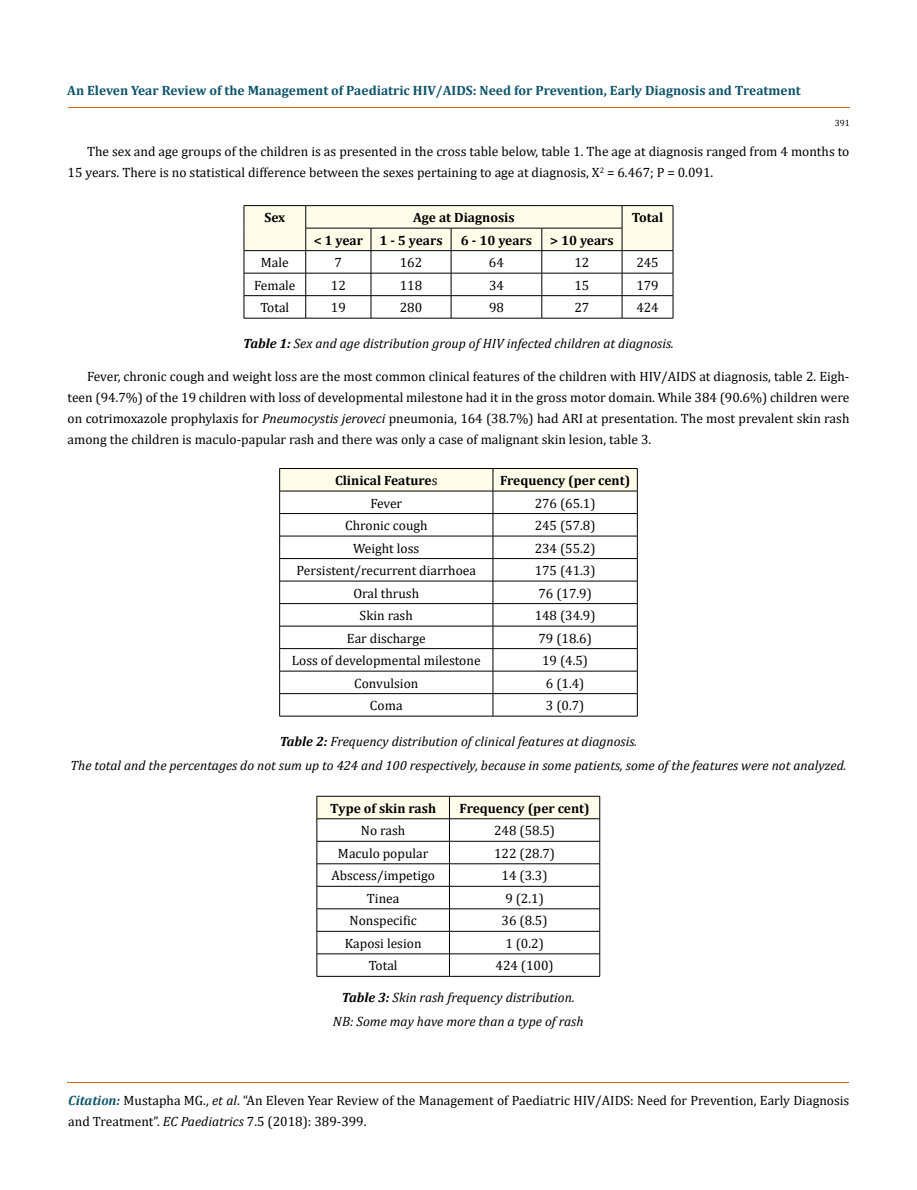
<style>
.page{position:relative;width:917px;height:1190px;background:#fff}
.page>*{position:absolute;margin:0;border:0;box-sizing:border-box;transform-origin:0 0}
.t1{font:13.5px/21px "Cambria";color:#000}
.t2{font:italic 13.5px/24px "Cambria";color:#000;text-align:center}
.t3{font:700 13.5px "Cambria";color:#000}
.t4{font:700 13.5px "Cambria";color:#0e546a}
.t5{font:9px "Cambria";color:#000}
.s1{font-weight:700}
.s2{font-style:italic}
.s3{font-weight:400}
.s4{font-weight:700;font-style:italic;color:#0e546a}
</style>
<div class="page">
<hr style="left:68px;top:108px;width:781px;height:1px;background:#e05d1a">
<hr style="left:67px;top:1082px;width:782px;height:1px;background:#e05d1a">
<hr style="left:244px;top:205px;width:62px;height:1px;background:#000">
<hr style="left:306px;top:205px;width:65px;height:1px;background:#000">
<hr style="left:371px;top:205px;width:80px;height:1px;background:#000">
<hr style="left:451px;top:205px;width:91px;height:1px;background:#000">
<hr style="left:542px;top:205px;width:80px;height:1px;background:#000">
<hr style="left:622px;top:205px;width:51px;height:1px;background:#000">
<svg style="left:244px;top:206px;width:429px;height:112px"></svg>
<hr style="left:244px;top:318px;width:62px;height:1px;background:#000">
<hr style="left:306px;top:318px;width:65px;height:1px;background:#000">
<hr style="left:371px;top:318px;width:80px;height:1px;background:#000">
<hr style="left:451px;top:318px;width:91px;height:1px;background:#000">
<hr style="left:542px;top:318px;width:80px;height:1px;background:#000">
<hr style="left:622px;top:318px;width:51px;height:1px;background:#000">
<svg style="left:279px;top:468px;width:359px;height:248px"></svg>
<hr style="left:279px;top:716px;width:214px;height:1px;background:#000">
<hr style="left:493px;top:716px;width:144px;height:1px;background:#000">
<svg style="left:316px;top:796px;width:284px;height:180px"></svg>
<hr style="left:316px;top:976px;width:133px;height:1px;background:#000">
<hr style="left:449px;top:976px;width:151px;height:1px;background:#000">
<p class="t4" style="left:67px;top:80px;width:735px">An Eleven Year Review of the Management of Paediatric HIV/AIDS: Need for Prevention, Early Diagnosis and Treatment</p>
<p class="t5" style="left:834px;top:118px;width:16px">391</p>
<p class="t1" style="left:68px;top:141px;width:783px;text-indent:19px">The sex and age groups of the children is as presented in the cross table below, table 1. The age at diagnosis ranged from 4 months to<br>15 years. There is no statistical difference between the sexes pertaining to age at diagnosis, X<sup>2</sup> = 6.467; P = 0.091.</p>
<p class="t3" style="left:264px;top:208px;width:23px">Sex</p>
<p class="t3" style="left:413px;top:208px;width:103px">Age at Diagnosis</p>
<p class="t3" style="left:631px;top:208px;width:33px">Total</p>
<p class="t3" style="left:314px;top:230px;width:130px">&lt; 1 year 1 - 5 years</p>
<p class="t3" style="left:461px;top:230px;width:73px">6 - 10 years</p>
<p class="t3" style="left:550px;top:230px;width:65px">&gt; 10 years</p>
<p class="t1" style="left:261px;top:252px;width:29px">Male</p>
<p class="t1" style="left:334px;top:252px;width:9px">7</p>
<p class="t1" style="left:400px;top:252px;width:24px">162</p>
<p class="t1" style="left:489px;top:252px;width:16px">64</p>
<p class="t1" style="left:574px;top:252px;width:16px">12</p>
<p class="t1" style="left:636px;top:252px;width:24px">245</p>
<p class="t1" style="left:254px;top:274px;width:43px">Female</p>
<p class="t1" style="left:331px;top:274px;width:16px">12</p>
<p class="t1" style="left:400px;top:274px;width:24px">118</p>
<p class="t1" style="left:489px;top:274px;width:16px">34</p>
<p class="t1" style="left:574px;top:274px;width:16px">15</p>
<p class="t1" style="left:636px;top:274px;width:24px">179</p>
<p class="t1" style="left:260px;top:297px;width:30px">Total</p>
<p class="t1" style="left:331px;top:297px;width:16px">19</p>
<p class="t1" style="left:400px;top:297px;width:24px">280</p>
<p class="t1" style="left:489px;top:297px;width:16px">98</p>
<p class="t1" style="left:574px;top:297px;width:16px">27</p>
<p class="t1" style="left:636px;top:297px;width:24px">424</p>
<p class="t2" style="left:243px;top:331px;width:432px"><span class="s1">Table 1:</span> Sex and age distribution group of HIV infected children at diagnosis.</p>
<p class="t1" style="left:68px;top:365px;width:783px;text-align:justify;text-indent:19px">Fever, chronic cough and weight loss are the most common clinical features of the children with HIV/AIDS at diagnosis, table 2. Eigh&shy;teen (94.7%) of the 19 children with loss of developmental milestone had it in the gross motor domain. While 384 (90.6%) children were on cotrimoxazole prophylaxis for <span class="s2">Pneumocystis jeroveci</span> pneumonia, 164 (38.7%) had ARI at presentation. The most prevalent skin rash among the children is maculo-papular rash and there was only a case of malignant skin lesion, table 3.</p>
<p class="t3" style="left:335px;top:471px;width:104px">Clinical Feature<span class="s3">s</span></p>
<p class="t3" style="left:500px;top:471px;width:132px">Frequency (per cent)</p>
<p class="t1" style="left:370px;top:492px;width:33px">Fever</p>
<p class="t1" style="left:534px;top:492px;width:62px">276 (65.1)</p>
<p class="t1" style="left:345px;top:515px;width:84px">Chronic cough</p>
<p class="t1" style="left:534px;top:515px;width:62px">245 (57.8)</p>
<p class="t1" style="left:353px;top:537px;width:67px">Weight loss</p>
<p class="t1" style="left:534px;top:537px;width:62px">234 (55.2)</p>
<p class="t1" style="left:296px;top:560px;width:181px">Persistent/recurrent diarrhoea</p>
<p class="t1" style="left:534px;top:560px;width:62px">175 (41.3)</p>
<p class="t1" style="left:353px;top:582px;width:67px">Oral thrush</p>
<p class="t1" style="left:538px;top:582px;width:55px">76 (17.9)</p>
<p class="t1" style="left:359px;top:605px;width:55px">Skin rash</p>
<p class="t1" style="left:534px;top:605px;width:62px">148 (34.9)</p>
<p class="t1" style="left:347px;top:627px;width:80px">Ear discharge</p>
<p class="t1" style="left:538px;top:627px;width:55px">79 (18.6)</p>
<p class="t1" style="left:292px;top:650px;width:190px">Loss of developmental milestone</p>
<p class="t1" style="left:542px;top:650px;width:47px">19 (4.5)</p>
<p class="t1" style="left:354px;top:672px;width:66px">Convulsion</p>
<p class="t1" style="left:546px;top:672px;width:40px">6 (1.4)</p>
<p class="t1" style="left:370px;top:695px;width:34px">Coma</p>
<p class="t1" style="left:546px;top:695px;width:40px">3 (0.7)</p>
<p class="t2" style="left:70px;top:729px;width:777px"><span class="s1">Table 2:</span> Frequency distribution of clinical features at diagnosis.<br>The total and the percentages do not sum up to 424 and 100 respectively, because in some patients, some of the features were not analyzed.</p>
<p class="t3" style="left:330px;top:798px;width:107px">Type of skin rash</p>
<p class="t3" style="left:459px;top:798px;width:132px">Frequency (per cent)</p>
<p class="t1" style="left:361px;top:820px;width:46px">No rash</p>
<p class="t1" style="left:494px;top:820px;width:62px">248 (58.5)</p>
<p class="t1" style="left:338px;top:842px;width:92px">Maculo popular</p>
<p class="t1" style="left:494px;top:842px;width:62px">122 (28.7)</p>
<p class="t1" style="left:331px;top:865px;width:105px">Abscess/impetigo</p>
<p class="t1" style="left:501px;top:865px;width:47px">14 (3.3)</p>
<p class="t1" style="left:367px;top:887px;width:34px">Tinea</p>
<p class="t1" style="left:505px;top:887px;width:40px">9 (2.1)</p>
<p class="t1" style="left:349px;top:910px;width:69px">Nonspecific</p>
<p class="t1" style="left:501px;top:910px;width:47px">36 (8.5)</p>
<p class="t1" style="left:345px;top:932px;width:78px">Kaposi lesion</p>
<p class="t1" style="left:505px;top:932px;width:40px">1 (0.2)</p>
<p class="t1" style="left:369px;top:955px;width:30px">Total</p>
<p class="t1" style="left:495px;top:955px;width:60px">424 (100)</p>
<p class="t2" style="left:333px;top:984px;width:252px"><span class="s1">Table 3:</span> Skin rash frequency distribution.<br>NB: Some may have more than a type of rash</p>
<p class="t1" style="left:68px;top:1089px;width:782px"><span class="s4">Citation:</span> Mustapha MG., <span class="s2">et al</span>. “An Eleven Year Review of the Management of Paediatric HIV/AIDS: Need for Prevention, Early Diagnosis and Treatment”. <span class="s2">EC Paediatrics</span> 7.5 (2018): 389-399.</p>
</div>
